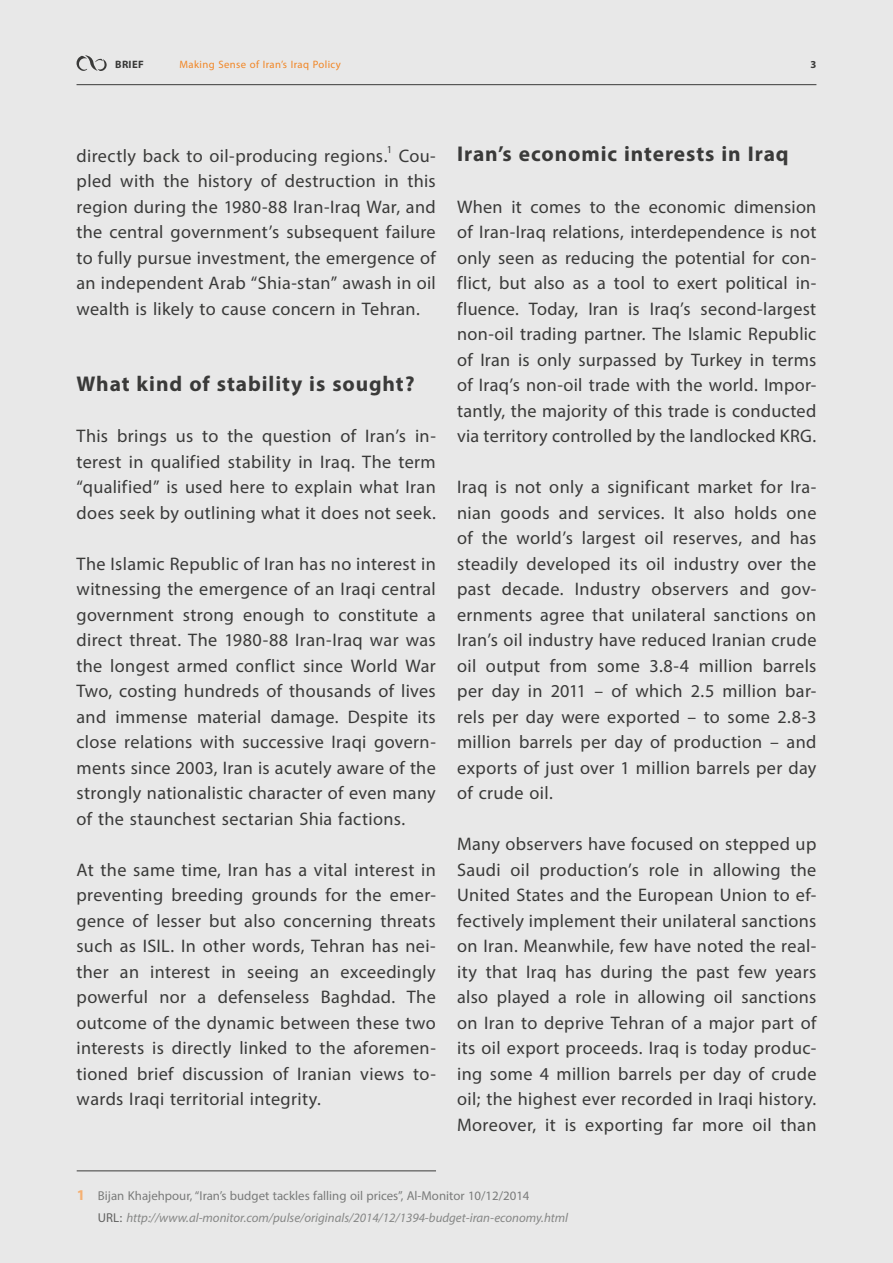
<style>
.page{position:relative;width:893px;height:1263px;background:#e8e8e8}
.page>*{position:absolute;margin:0;border:0;box-sizing:border-box;transform-origin:0 0}
.t1{font:700 30px "Myriad Arabic";letter-spacing:.03em;color:#3a3a39}
.t2{font:25.5px/25.5px "Myriad Arabic";letter-spacing:.015em;color:#3a3a39;text-align:justify}
.t3{font:italic 18px/21.6px "Myriad Arabic";color:#868786}
.t4{font:15px "Myriad Arabic";letter-spacing:.025em;color:#f18625}
.t5{font:700 15px "Myriad Arabic";letter-spacing:.02em;color:#3a3a39}
.s1{font-weight:700;font-style:normal;font-size:21px;color:#f6b072}
.s2{font-style:normal;color:#7a7b7a}
.s3{font-style:normal;color:#626261}
</style>
<div class="page">
<hr style="left:77px;top:84px;width:739px;height:1px;background:#3a3a39">
<svg style="left:77px;top:55px;width:30px;height:16px"></svg>
<hr style="left:77px;top:1170px;width:359px;height:1px;background:#3a3a39">
<p class="t5" style="left:115px;top:54px;width:30px">BRIEF</p>
<p class="t4" style="left:179px;top:54px;width:163px">Making Sense of Iran’s Iraq Policy</p>
<p class="t5" style="left:810px;top:54px;width:7px">3</p>
<p class="t2" style="left:77px;top:143px;width:361px">directly back to oil-producing regions.<sup>1</sup> Cou&shy;pled with the history of destruction in this region during the 1980-88 Iran-Iraq War, and the central government’s subsequent failure to fully pursue investment, the emergence of an independent Arab “Shia-stan” awash in oil wealth is likely to cause concern in Tehran.</p>
<p class="t1" style="left:77px;top:363px;width:339px">What kind of stability is sought?</p>
<p class="t2" style="left:77px;top:423px;width:361px">This brings us to the question of Iran’s in&shy;terest in qualified stability in Iraq. The term “qualified” is used here to explain what Iran does seek by outlining what it does not seek.</p>
<p class="t2" style="left:77px;top:551px;width:361px">The Islamic Republic of Iran has no interest in witnessing the emergence of an Iraqi central government strong enough to constitute a direct threat. The 1980-88 Iran-Iraq war was the longest armed conflict since World War Two, costing hundreds of thousands of lives and immense material damage. Despite its close relations with successive Iraqi govern&shy;ments since 2003, Iran is acutely aware of the strongly nationalistic character of even many of the staunchest sectarian Shia factions.</p>
<p class="t2" style="left:77px;top:857px;width:361px">At the same time, Iran has a vital interest in preventing breeding grounds for the emer&shy;gence of lesser but also concerning threats such as ISIL. In other words, Tehran has nei&shy;ther an interest in seeing an exceedingly powerful nor a defenseless Baghdad. The outcome of the dynamic between these two interests is directly linked to the aforemen&shy;tioned brief discussion of Iranian views to&shy;wards Iraqi territorial integrity.</p>
<p class="t1" style="left:457px;top:133px;width:333px">Iran’s economic interests in Iraq</p>
<p class="t2" style="left:457px;top:194px;width:361px">When it comes to the economic dimension of Iran-Iraq relations, interdependence is not only seen as reducing the potential for con&shy;flict, but also as a tool to exert political in&shy;fluence. Today, Iran is Iraq’s second-largest non-oil trading partner. The Islamic Republic of Iran is only surpassed by Turkey in terms of Iraq’s non-oil trade with the world. Impor&shy;tantly, the majority of this trade is conducted via territory controlled by the landlocked KRG.</p>
<p class="t2" style="left:457px;top:474px;width:361px">Iraq is not only a significant market for Ira&shy;nian goods and services. It also holds one of the world’s largest oil reserves, and has steadily developed its oil industry over the past decade. Industry observers and gov&shy;ernments agree that unilateral sanctions on Iran’s oil industry have reduced Iranian crude oil output from some 3.8-4 million barrels per day in 2011 – of which 2.5 million bar&shy;rels per day were exported – to some 2.8-3 million barrels per day of production – and exports of just over 1 million barrels per day of crude oil.</p>
<p class="t2" style="left:457px;top:831px;width:361px">Many observers have focused on stepped up Saudi oil production’s role in allowing the United States and the European Union to ef&shy;fectively implement their unilateral sanctions on Iran. Meanwhile, few have noted the real&shy;ity that Iraq has during the past few years also played a role in allowing oil sanctions on Iran to deprive Tehran of a major part of its oil export proceeds. Iraq is today produc&shy;ing some 4 million barrels per day of crude oil; the highest ever recorded in Iraqi history.<br>Moreover, it is exporting far more oil than</p>
<p class="t3" style="left:98px;top:1185px;width:472px;text-indent:-21px"><span class="s1">1</span> <span class="s2">Bijan Khajehpour, “Iran’s budget tackles falling oil prices”, Al-Monitor 10/12/2014<br></span><span class="s3">URL:</span> http://www.al-monitor.com/pulse/originals/2014/12/1394-budget-iran-economy.html</p>
</div>
